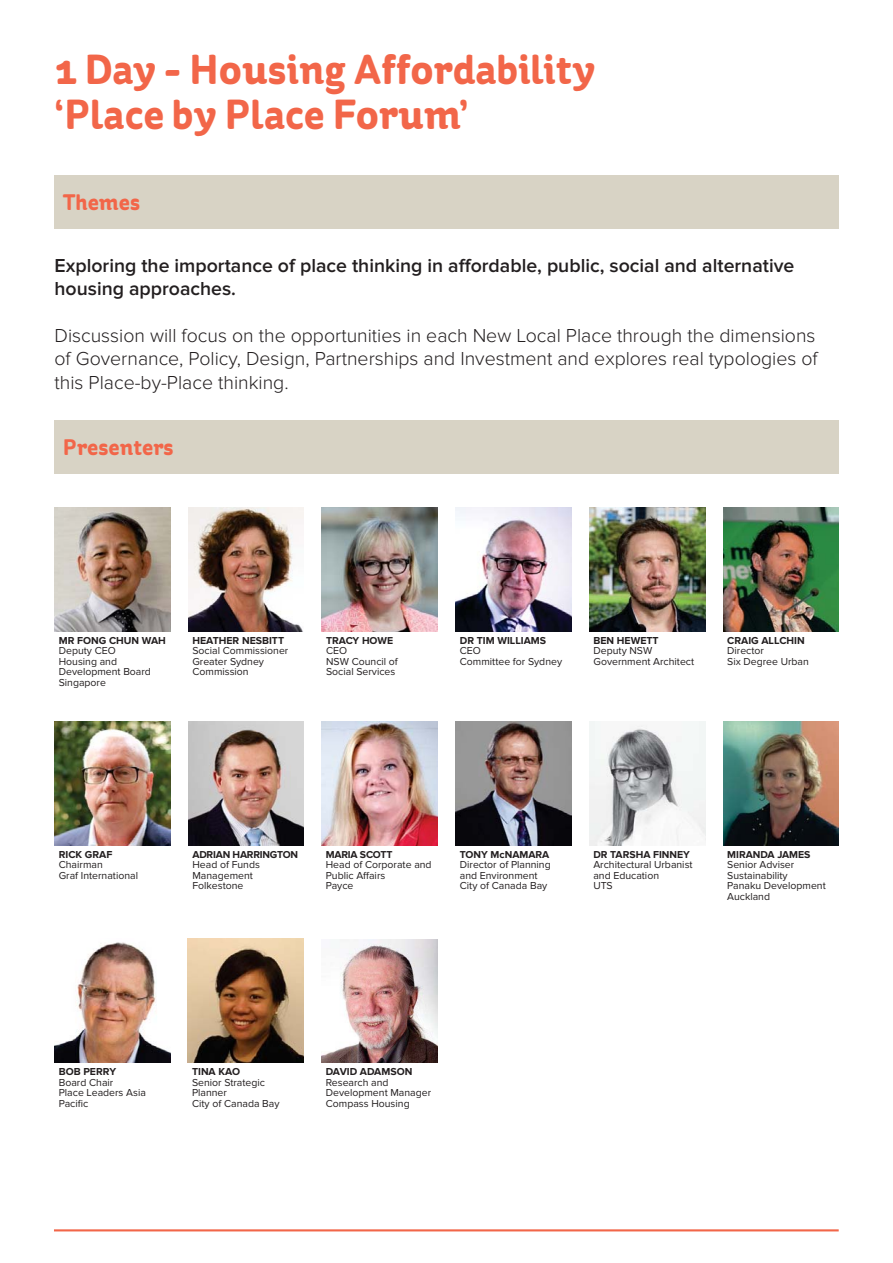
<style>
.page{position:relative;width:893px;height:1263px;background:#fff}
.page>*{position:absolute;margin:0;border:0;box-sizing:border-box;transform-origin:0 0}
.t1{font:700 42px/45px "St Ryde";color:#f26649}
.t2{font:700 22.5px "St Ryde";color:#f26649}
.t3{font:300 19.5px/23.4px "Proxima Nova";color:#231f20;text-align:justify}
.t4{font:600 19.5px/23.4px "Proxima Nova";color:#231f20}
.t5{font:10.5px/10.5px "Proxima Nova";color:#231f20}
.t6{font:700 10.5px "Proxima Nova";color:#231f20}
.t7{font:700 10.5px "Proxima Nova";letter-spacing:-.02em;color:#231f20}
</style>
<div class="page">
<div style="left:55px;top:175px;width:784px;height:54px;background:#d8d3c5"></div>
<div style="left:55px;top:420px;width:784px;height:54px;background:#d8d3c5"></div>
<img style="left:55px;top:507px;width:115px;height:124px">
<img style="left:322px;top:507px;width:116px;height:124px">
<img style="left:188px;top:507px;width:116px;height:124px">
<img style="left:456px;top:507px;width:115px;height:124px">
<img style="left:589px;top:507px;width:116px;height:124px">
<img style="left:723px;top:507px;width:116px;height:124px">
<img style="left:188px;top:721px;width:116px;height:124px">
<img style="left:322px;top:721px;width:116px;height:124px">
<img style="left:55px;top:721px;width:115px;height:124px">
<img style="left:456px;top:721px;width:115px;height:124px">
<img style="left:589px;top:721px;width:116px;height:124px">
<img style="left:723px;top:721px;width:116px;height:124px">
<hr style="left:54px;top:1229px;width:785px;height:2px;background:#f26649">
<img style="left:55px;top:942px;width:115px;height:121px">
<img style="left:188px;top:939px;width:116px;height:124px">
<img style="left:321px;top:940px;width:116px;height:123px">
<h1 class="t1" style="left:55px;top:51px;width:542px">1 Day - Housing Affordability ‘Place by Place Forum’</h1>
<h2 class="t2" style="left:63px;top:194px;width:79px">Themes</h2>
<h3 class="t4" style="left:55px;top:255px;width:741px">Exploring the importance of place thinking in affordable, public, social and alternative housing approaches.</h3>
<h3 class="t3" style="left:55px;top:325px;width:765px">Discussion will focus on the opportunities in each New Local Place through the dimensions of Governance, Policy, Design, Partnerships and Investment and explores real typologies of this Place-by-Place thinking.</h3>
<h2 class="t2" style="left:63px;top:439px;width:112px">Presenters</h2>
<p class="t6" style="left:59px;top:637px;width:109px">MR FONG CHUN WAH</p>
<p class="t5" style="left:59px;top:646px;width:94px">Deputy CEO<br>Housing and<br>Development Board<br>Singapore</p>
<p class="t6" style="left:192px;top:637px;width:93px">HEATHER NESBITT</p>
<p class="t5" style="left:192px;top:646px;width:97px">Social Commissioner<br>Greater Sydney<br>Commission</p>
<p class="t6" style="left:326px;top:637px;width:68px">TRACY HOWE</p>
<p class="t5" style="left:326px;top:646px;width:73px">CEO<br>NSW Council of<br>Social Services</p>
<p class="t6" style="left:460px;top:637px;width:88px">DR TIM WILLIAMS</p>
<p class="t5" style="left:460px;top:646px;width:104px">CEO<br>Committee for Sydney</p>
<p class="t6" style="left:593px;top:637px;width:67px">BEN HEWETT</p>
<p class="t5" style="left:593px;top:646px;width:102px">Deputy NSW<br>Government Architect</p>
<p class="t6" style="left:727px;top:637px;width:79px">CRAIG ALLCHIN</p>
<p class="t5" style="left:727px;top:646px;width:83px">Director<br>Six Degree Urban</p>
<p class="t6" style="left:59px;top:851px;width:55px">RICK GRAF</p>
<p class="t5" style="left:59px;top:860px;width:81px">Chairman<br>Graf International</p>
<p class="t7" style="left:192px;top:851px;width:107px">ADRIAN HARRINGTON</p>
<p class="t5" style="left:192px;top:860px;width:69px">Head of Funds<br>Management<br>Folkestone</p>
<p class="t7" style="left:326px;top:851px;width:68px">MARIA SCOTT</p>
<p class="t5" style="left:326px;top:860px;width:107px">Head of Corporate and<br>Public Affairs<br>Payce</p>
<p class="t6" style="left:460px;top:851px;width:91px">TONY McNAMARA</p>
<p class="t5" style="left:460px;top:860px;width:92px">Director of Planning and Environment<br>City of Canada Bay</p>
<p class="t6" style="left:593px;top:851px;width:98px">DR TARSHA FINNEY</p>
<p class="t5" style="left:593px;top:860px;width:101px">Architectural Urbanist and Education<br>UTS</p>
<p class="t6" style="left:727px;top:851px;width:85px">MIRANDA JAMES</p>
<p class="t5" style="left:727px;top:860px;width:100px">Senior Adviser<br>Sustainability<br>Panaku Development<br>Auckland</p>
<p class="t6" style="left:59px;top:1068px;width:59px">BOB PERRY</p>
<p class="t5" style="left:59px;top:1078px;width:89px">Board Chair<br>Place Leaders Asia<br>Pacific</p>
<p class="t6" style="left:192px;top:1068px;width:50px">TINA KAO</p>
<p class="t5" style="left:192px;top:1078px;width:89px">Senior Strategic<br>Planner<br>City of Canada Bay</p>
<p class="t6" style="left:326px;top:1068px;width:88px">DAVID ADAMSON</p>
<p class="t5" style="left:326px;top:1078px;width:107px">Research and<br>Development Manager<br>Compass Housing</p>
</div>
